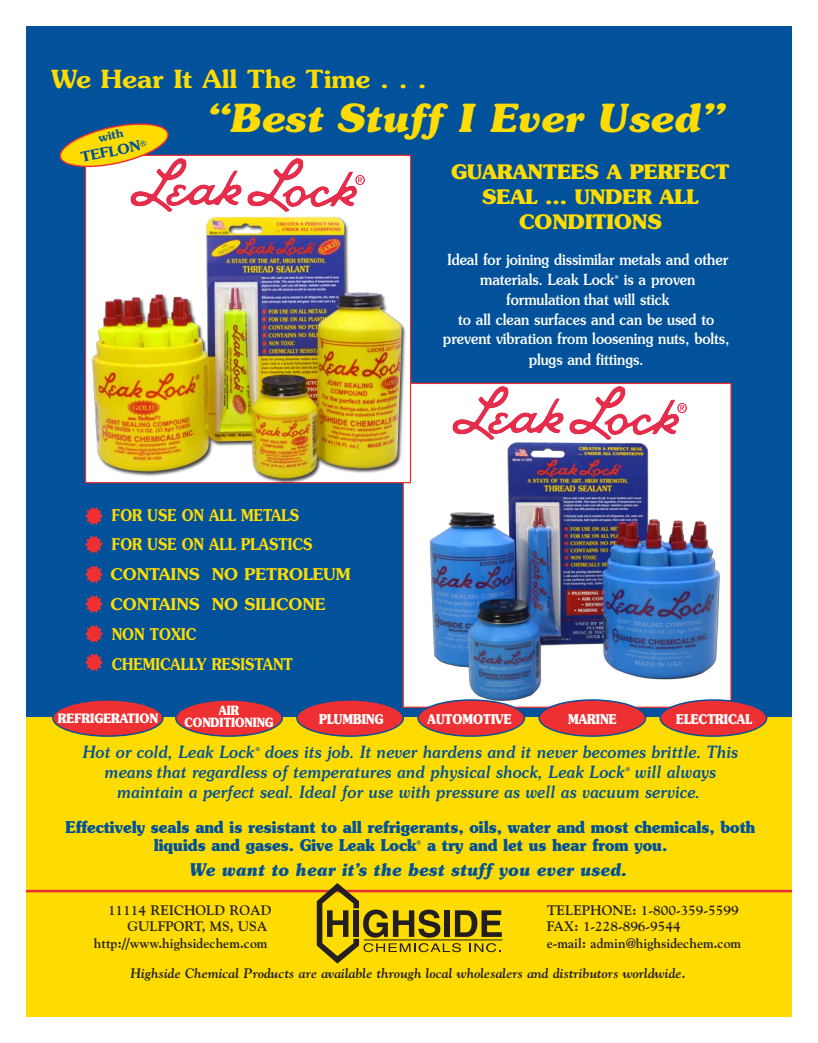
<style>
.page{position:relative;width:818px;height:1043px;background:#fff}
.page>*{position:absolute;margin:0;border:0;box-sizing:border-box;transform-origin:0 0}
.t1{font:italic 700 38.75px "Souvenir";letter-spacing:-.015em;color:#ffdc01}
.t2{font:600 25px "Souvenir";color:#ffdc01;scale:1.05 1}
.t3{font:700 20px/25px "Souvenir";color:#ffdc01;text-align:center}
.t4{font:italic 700 17.5px "Souvenir";color:#01529a;scale:.9 1}
.t5{font:italic 500 16.88px/19.9px "Souvenir";color:#01529a;text-align:center;scale:.9 1}
.t6{font:700 16.25px/18.2px "Souvenir";color:#01529a;text-align:center;scale:.9 1}
.t7{font:600 16.25px/30px "Souvenir";color:#ffdc01;scale:.85 1}
.t8{font:500 15.25px/20px "Souvenir";color:#fff;text-align:center;scale:.9 1}
.t9{font:700 13.75px/16.5px "Goudy";color:#231f20;text-align:right}
.t10{font:13.75px "Goudy Bold Italic Os F";color:#231f20}
.t11{font:600 13.75px "Souvenir";color:#01529a;scale:1.05 1}
.t12{font:700 13.5px "Souvenir";color:#fff;scale:.83 1}
.t13{font:700 12.88px "Souvenir";color:#fff;scale:.87 1}
.t14{font:700 12.75px "Souvenir";color:#fff;scale:.83 1}
.t15{font:600 11.38px "Souvenir";color:#01529a;scale:1.05 1}
.s1{font-family:"Minion Pro";font-weight:400}
.s2{font-family:"Minion Pro"}
</style>
<div class="page">
<div style="left:26px;top:709px;width:765px;height:307px;background:#ffdc01"></div>
<div style="left:26px;top:26px;width:765px;height:690px;background:#01529a"></div>
<svg style="left:85px;top:507px;width:18px;height:18px"></svg>
<svg style="left:85px;top:535px;width:18px;height:18px"></svg>
<svg style="left:85px;top:565px;width:18px;height:18px"></svg>
<svg style="left:85px;top:595px;width:18px;height:18px"></svg>
<svg style="left:85px;top:625px;width:18px;height:18px"></svg>
<svg style="left:85px;top:653px;width:18px;height:18px"></svg>
<hr style="left:26px;top:889px;width:765px;height:3px;background:#ee3032">
<hr style="left:364px;top:939px;width:138px;height:1px;background:#231f20">
<svg style="left:317px;top:883px;width:184px;height:80px"></svg>
<div style="left:403px;top:383px;width:328px;height:324px;background:#fff"></div>
<div style="left:85px;top:155px;width:325px;height:327px;background:#fff"></div>
<svg style="left:659px;top:702px;width:108px;height:34px"></svg>
<svg style="left:538px;top:713px;width:108px;height:23px;background:#df4b32"></svg>
<svg style="left:417px;top:713px;width:108px;height:23px;background:#df4b32"></svg>
<svg style="left:296px;top:699px;width:108px;height:37px"></svg>
<svg style="left:175px;top:700px;width:108px;height:36px"></svg>
<svg style="left:52px;top:700px;width:112px;height:36px"></svg>
<svg style="left:59px;top:123px;width:112px;height:47px"></svg>
<img style="left:91px;top:216px;width:315px;height:266px">
<img style="left:414px;top:436px;width:318px;height:277px">
<img style="left:131px;top:159px;width:233px;height:53px">
<img style="left:452px;top:386px;width:234px;height:53px">
<p class="t2" style="left:51px;top:63px;width:359px">We Hear It All The Time . . .</p>
<p class="t15" style="left:97px;top:131px;width:25px;rotate:-12deg">with</p>
<p class="t11" style="left:79px;top:149px;width:65px;rotate:-12deg">TEFLON<sup>®</sup></p>
<p class="t1" style="left:207px;top:94px;width:519px">“Best Stuff I Ever Used”</p>
<p class="t3" style="left:451px;top:159px;width:280px">GUARANTEES A PERFECT<br>SEAL ... UNDER ALL<br>CONDITIONS</p>
<p class="t8" style="left:443px;top:249px;width:320px">Ideal for joining dissimilar metals and other materials. Leak Lock<span class="s1">®</span> is a proven formulation that will stick<br>to all clean surfaces and can be used to prevent vibration from loosening nuts, bolts, plugs and fittings.</p>
<p class="t7" style="left:110px;top:499px;width:284px">FOR USE ON ALL METALS<br>FOR USE ON ALL PLASTICS<br>CONTAINS NO PETROLEUM<br>CONTAINS NO SILICONE<br>NON TOXIC<br>CHEMICALLY RESISTANT</p>
<p class="t14" style="left:219px;top:701px;width:26px">AIR</p>
<p class="t13" style="left:58px;top:710px;width:117px">REFRIGERATION</p>
<p class="t14" style="left:184px;top:714px;width:108px">CONDITIONING</p>
<p class="t12" style="left:319px;top:710px;width:79px">PLUMBING</p>
<p class="t12" style="left:427px;top:710px;width:103px">AUTOMOTIVE</p>
<p class="t12" style="left:568px;top:710px;width:60px">MARINE</p>
<p class="t12" style="left:676px;top:710px;width:93px">ELECTRICAL</p>
<p class="t5" style="left:83px;top:742px;width:729px">Hot or cold, Leak Lock<span class="s1">®</span> does its job. It never hardens and it never becomes brittle. This means that regardless of temperatures and physical shock, Leak Lock<span class="s1">®</span> will always maintain a perfect seal. Ideal for use with pressure as well as vacuum service.</p>
<p class="t6" style="left:66px;top:817px;width:767px">Effectively seals and is resistant to all refrigerants, oils, water and most chemicals, both liquids and gases. Give Leak Lock<span class="s2">®</span> a try and let us hear from you.</p>
<p class="t4" style="left:190px;top:859px;width:487px">We want to hear it’s the best stuff you ever used.</p>
<p class="t9" style="left:94px;top:901px;width:179px">11114 REICHOLD ROAD<br>GULFPORT, MS, USA http://www.highsidechem.com</p>
<p class="t10" style="left:130px;top:964px;width:557px">Highside Chemical Products are available through local wholesalers and distributors worldwide.</p>
<p class="t9" style="left:546px;top:901px;width:196px;text-align:left">TELEPHONE: 1-800-359-5599<br>FAX: 1-228-896-9544<br>e-mail: admin@highsidechem.com</p>
</div>
